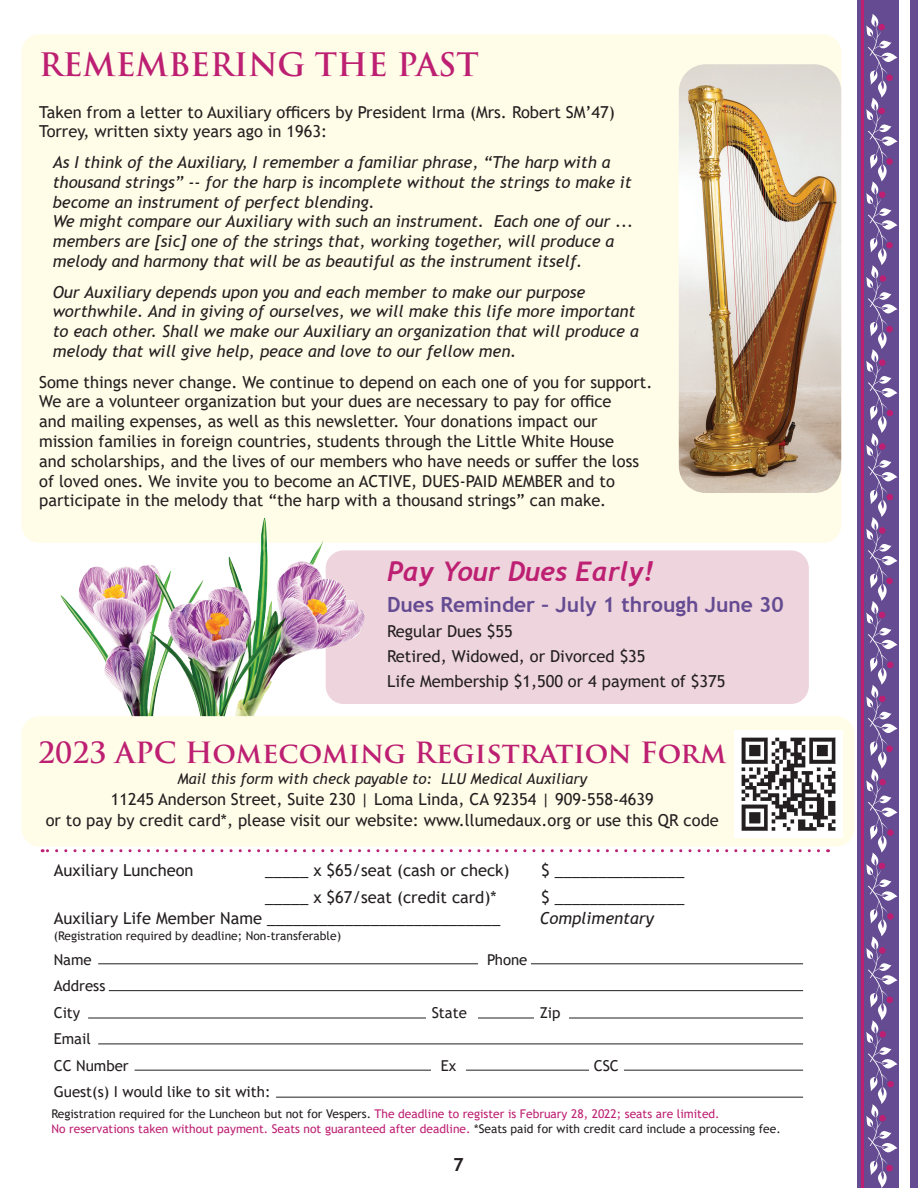
<style>
.page{position:relative;width:918px;height:1188px;background:#fff}
.page>*{position:absolute;margin:0;border:0;box-sizing:border-box;transform-origin:0 0}
.t1{font:700 31.5px "Trajan Pro";color:#bd2072}
.t2{font:700 28.5px "Trajan Pro";color:#bd2072}
.t3{font:italic 700 27px "Trebuchet";color:#bd2072}
.t4{font:700 21px "Trebuchet MS";color:#644b92}
.t5{font:700 18px "Trebuchet MS";color:#231f20}
.t6{font:16.5px/19.8px "Trebuchet MS";color:#231f20}
.t7{font:italic 16.5px/19.8px "Trebuchet MS";color:#231f20}
.t8{font:15px "Trebuchet MS";color:#231f20}
.t9{font:italic 15px "Trebuchet MS";color:#231f20}
.t10{font:12px "Trebuchet MS";color:#bd2072}
.t11{font:12px "Trebuchet MS";color:#231f20}
.s1{color:#231f20}
</style>
<div class="page">
<hr style="left:98px;top:963px;width:705px;height:1px;background:#231f20">
<hr style="left:109px;top:990px;width:694px;height:1px;background:#231f20">
<hr style="left:88px;top:1018px;width:715px;height:1px;background:#231f20">
<hr style="left:98px;top:1044px;width:705px;height:1px;background:#231f20">
<div style="left:22px;top:716px;width:832px;height:131px;background:#fffde8;border-radius:18px"></div>
<svg style="left:42px;top:849px;width:777px;height:3px"></svg>
<hr style="left:135px;top:1070px;width:668px;height:1px;background:#231f20">
<hr style="left:276px;top:1097px;width:527px;height:1px;background:#231f20">
<div style="left:478px;top:947px;width:52px;height:26px;background:#fff"></div>
<div style="left:427px;top:1003px;width:51px;height:22px;background:#fff"></div>
<div style="left:535px;top:1003px;width:34px;height:22px;background:#fff"></div>
<div style="left:431px;top:1059px;width:35px;height:22px;background:#fff"></div>
<div style="left:589px;top:1060px;width:34px;height:22px;background:#fff"></div>
<div style="left:858px;top:0;width:60px;height:1188px;background:linear-gradient(to bottom,#644b92,#644b92)"></div>
<img style="left:735px;top:730px;width:108px;height:107px">
<div style="left:21px;top:34px;width:820px;height:509px;background:#fffde8;border-radius:18px"></div>
<div style="left:326px;top:550px;width:483px;height:154px;background:#eed4dc;border-radius:18px"></div>
<img style="left:679px;top:64px;width:162px;height:429px">
<div style="left:900px;top:0;width:10px;height:1188px;background:#fff"></div>
<hr style="left:861px;top:0;width:2px;height:1188px;background:#bd2072">
<svg style="left:864px;top:14px;width:34px;height:1174px;background:#7d65a1"></svg>
<img style="left:60px;top:518px;width:307px;height:198px">
<p class="t1" style="left:39px;top:45px;width:441px">REMEMBERING THE PAST</p>
<p class="t6" style="left:39px;top:102px;width:577px">Taken from a letter to Auxiliary officers by President Irma (Mrs. Robert SM’47)<br>Torrey, written sixty years ago in 1963:</p>
<p class="t7" style="left:53px;top:152px;width:582px">As I think of the Auxiliary, I remember a familiar phrase, “The harp with a thousand strings” -- for the harp is incomplete without the strings to make it become an instrument of perfect blending.<br>We might compare our Auxiliary with such an instrument. Each one of our ... members are [sic] one of the strings that, working together, will produce a melody and harmony that will be as beautiful as the instrument itself.</p>
<p class="t7" style="left:53px;top:282px;width:588px">Our Auxiliary depends upon you and each member to make our purpose worthwhile. And in giving of ourselves, we will make this life more important to each other. Shall we make our Auxiliary an organization that will produce a melody that will give help, peace and love to our fellow men.</p>
<p class="t6" style="left:39px;top:372px;width:615px">Some things never change. We continue to depend on each one of you for support.<br>We are a volunteer organization but your dues are necessary to pay for office<br>and mailing expenses, as well as this newsletter. Your donations impact our mission families in foreign countries, students through the Little White House<br>and scholarships, and the lives of our members who have needs or suffer the loss of loved ones. We invite you to become an ACTIVE, DUES-PAID MEMBER and to participate in the melody that “the harp with a thousand strings” can make.</p>
<p class="t3" style="left:387px;top:554px;width:268px">Pay Your Dues Early!</p>
<p class="t4" style="left:387px;top:591px;width:398px">Dues Reminder – July 1 through June 30</p>
<p class="t6" style="left:387px;top:621px;width:127px">Regular Dues $55</p>
<p class="t6" style="left:387px;top:646px;width:260px">Retired, Widowed, or Divorced $35</p>
<p class="t6" style="left:387px;top:671px;width:340px">Life Membership $1,500 or 4 payment of $375</p>
<p class="t2" style="left:38px;top:735px;width:690px">2023 APC Homecoming Registration Form</p>
<p class="t9" style="left:177px;top:769px;width:411px">Mail this form with check payable to: LLU Medical Auxiliary</p>
<p class="t6" style="left:111px;top:789px;width:544px">11245 Anderson Street, Suite 230 | Loma Linda, CA 92354 | 909-558-4639</p>
<p class="t6" style="left:46px;top:810px;width:675px">or to pay by credit card*, please visit our website: www.llumedaux.org or use this QR code</p>
<p class="t6" style="left:54px;top:861px;width:141px">Auxiliary Luncheon</p>
<p class="t6" style="left:265px;top:861px;width:246px">_____ x $65/seat (cash or check)</p>
<p class="t6" style="left:541px;top:861px;width:145px">$ _______________</p>
<p class="t6" style="left:265px;top:887px;width:233px">_____ x $67/seat (credit card)*</p>
<p class="t6" style="left:541px;top:887px;width:145px">$ _______________</p>
<p class="t6" style="left:54px;top:908px;width:448px">Auxiliary Life Member Name ___________________________</p>
<p class="t7" style="left:540px;top:908px;width:116px">Complimentary</p>
<p class="t11" style="left:54px;top:928px;width:289px">(Registration required by deadline; Non-transferable)</p>
<p class="t8" style="left:54px;top:950px;width:40px">Name</p>
<p class="t8" style="left:487px;top:950px;width:42px">Phone</p>
<p class="t8" style="left:54px;top:977px;width:53px">Address</p>
<p class="t8" style="left:54px;top:1003px;width:28px">City</p>
<p class="t8" style="left:432px;top:1003px;width:37px">State</p>
<p class="t8" style="left:540px;top:1003px;width:22px">Zip</p>
<p class="t8" style="left:54px;top:1029px;width:39px">Email</p>
<p class="t8" style="left:54px;top:1056px;width:77px">CC Number</p>
<p class="t8" style="left:441px;top:1056px;width:17px">Ex</p>
<p class="t8" style="left:594px;top:1056px;width:27px">CSC</p>
<p class="t8" style="left:54px;top:1082px;width:218px">Guest(s) I would like to sit with:</p>
<p class="t10" style="left:51px;top:1106px;width:670px"><span class="s1">Registration required for the Luncheon but not for Vespers.</span> The deadline to register is February 28, 2022; seats are limited.</p>
<p class="t10" style="left:51px;top:1121px;width:731px">No reservations taken without payment. Seats not guaranteed after deadline. <span class="s1">*Seats paid for with credit card include a processing fee.</span></p>
<p class="t5" style="left:453px;top:1153px;width:12px">7</p>
</div>
